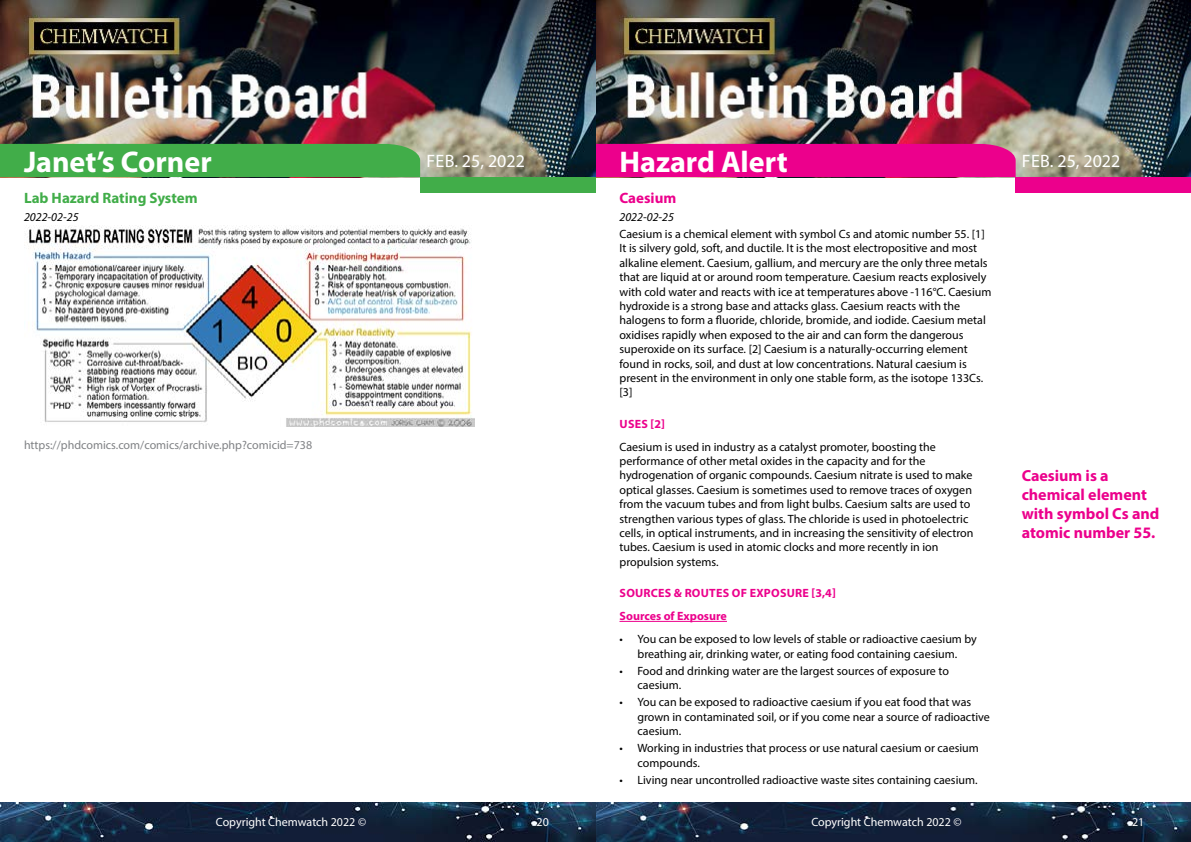
<style>
.page{position:relative;width:1191px;height:842px;background:#fff}
.page>*{position:absolute;margin:0;border:0;box-sizing:border-box;transform-origin:0 0}
.t1{font:700 30px "Myriad Pro";color:#fff}
.t2{font:18px "Myriad Pro";color:#fff}
.t3{font:700 16px/19.2px "Myriad Pro";color:#ec008c}
.t4{font:700 15px "Myriad Pro";color:#41ad49}
.t5{font:700 15px "Myriad Pro";color:#ec008c}
.t6{font:12px/14.4px "Myriad Pro";color:#000}
.t7{font:700 12px/22.9px "Myriad Pro";letter-spacing:.02em;color:#ec008c}
.t8{font:12px "Myriad Pro";color:#808285}
.t9{font:12px "Myriad Pro";color:#fff}
.t10{font:italic 12px "Myriad Pro";color:#000}
</style>
<div class="page">
<img style="left:0;top:0;width:1191px;height:177px">
<div style="left:1015px;top:177px;width:176px;height:15px;background:#ec008c"></div>
<div style="left:595px;top:144px;width:420px;height:33px;background:#ec008c"></div>
<img style="left:0;top:802px;width:1191px;height:40px">
<div style="left:0;top:177px;width:595px;height:641px;background:#fff"></div>
<div style="left:420px;top:177px;width:175px;height:15px;background:#41ad49"></div>
<div style="left:0;top:144px;width:420px;height:33px;background:#41ad49"></div>
<img style="left:28px;top:226px;width:446px;height:200px">
<hr style="left:619px;top:621px;width:108px;height:1px;background:#ec008c">
<h1 class="t1" style="left:24px;top:142px;width:189px">Janet’s Corner</h1>
<h2 class="t2" style="left:426px;top:149px;width:100px">Feb. 25, 2022</h2>
<h1 class="t1" style="left:619px;top:142px;width:170px">Hazard Alert</h1>
<h2 class="t2" style="left:1022px;top:149px;width:100px">Feb. 25, 2022</h2>
<p class="t4" style="left:24px;top:188px;width:175px">Lab Hazard Rating System</p>
<p class="t10" style="left:24px;top:209px;width:56px">2022-02-25</p>
<p class="t8" style="left:24px;top:438px;width:290px">https://phdcomics.com/comics/archive.php?comicid=738</p>
<p class="t5" style="left:619px;top:188px;width:58px">Caesium</p>
<p class="t10" style="left:619px;top:209px;width:56px">2022-02-25</p>
<p class="t6" style="left:619px;top:226px;width:373px">Caesium is a chemical element with symbol Cs and atomic number 55. [1] It is silvery gold, soft, and ductile. It is the most electropositive and most alkaline element. Caesium, gallium, and mercury are the only three metals that are liquid at or around room temperature. Caesium reacts explosively with cold water and reacts with ice at temperatures above -116°C. Caesium hydroxide is a strong base and attacks glass. Caesium reacts with the halogens to form a fluoride, chloride, bromide, and iodide. Caesium metal oxidises rapidly when exposed to the air and can form the dangerous superoxide on its surface. [2] Caesium is a naturally-occurring element found in rocks, soil, and dust at low concentrations. Natural caesium is present in the environment in only one stable form, as the isotope 133Cs. [3]</p>
<p class="t7" style="left:619px;top:412px;width:47px">USES [2]</p>
<p class="t6" style="left:619px;top:439px;width:355px">Caesium is used in industry as a catalyst promoter, boosting the performance of other metal oxides in the capacity and for the hydrogenation of organic compounds. Caesium nitrate is used to make optical glasses. Caesium is sometimes used to remove traces of oxygen from the vacuum tubes and from light bulbs. Caesium salts are used to strengthen various types of glass. The chloride is used in photoelectric cells, in optical instruments, and in increasing the sensitivity of electron tubes. Caesium is used in atomic clocks and more recently in ion propulsion systems.</p>
<p class="t7" style="left:619px;top:581px;width:218px">SOURCES &amp; ROUTES OF EXPOSURE [3,4]<br>Sources of Exposure</p>
<p class="t6" style="left:619px;top:632px;width:359px;text-align:center">• You can be exposed to low levels of stable or radioactive caesium by breathing air, drinking water, or eating food containing caesium.</p>
<p class="t6" style="left:637px;top:663px;width:313px;text-indent:-18px">• Food and drinking water are the largest sources of exposure to caesium.</p>
<p class="t6" style="left:637px;top:695px;width:354px;text-indent:-18px">• You can be exposed to radioactive caesium if you eat food that was grown in contaminated soil, or if you come near a source of radioactive caesium.</p>
<p class="t6" style="left:637px;top:741px;width:343px;text-indent:-18px">• Working in industries that process or use natural caesium or caesium compounds.</p>
<p class="t6" style="left:619px;top:773px;width:359px">• Living near uncontrolled radioactive waste sites containing caesium.</p>
<h3 class="t3" style="left:1021px;top:465px;width:139px">Caesium is a chemical element with symbol Cs and atomic number 55.</h3>
<p class="t9" style="left:216px;top:815px;width:152px">Copyright Chemwatch 2022 ©</p>
<p class="t9" style="left:536px;top:815px;width:14px">20</p>
<p class="t9" style="left:811px;top:815px;width:152px">Copyright Chemwatch 2022 ©</p>
<p class="t9" style="left:1132px;top:815px;width:14px">21</p>
</div>
